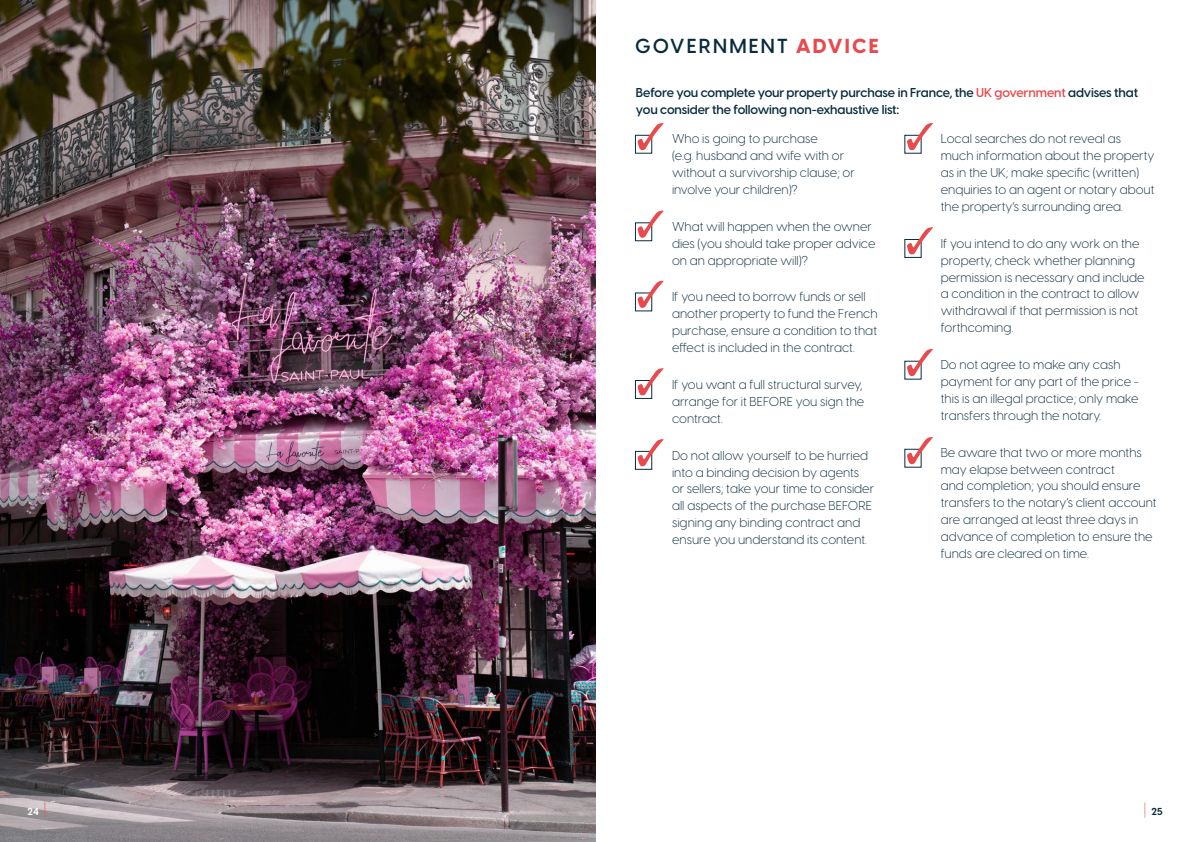
<style>
.page{position:relative;width:1191px;height:842px;background:#fff}
.page>*{position:absolute;margin:0;border:0;box-sizing:border-box;transform-origin:0 0}
.t1{font:600 20px "Visby CF";letter-spacing:.11em;color:#082b3d}
.t2{font:300 12.7px/16.9px "Visby CF";color:#082b3d}
.t3{font:600 12.7px/16.9px "Visby CF";letter-spacing:-.01em;color:#082b3d}
.t4{font:700 10px "Visby CF";color:#fff}
.t5{font:700 10px "Visby CF";color:#082b3d}
.s1{font-weight:100;font-size:19px;color:#e84a4d}
.s2{font-weight:800;color:#e84a4d}
.s3{color:#e84a4d}
</style>
<div class="page">
<img style="left:0;top:0;width:595px;height:842px">
<div style="left:635px;top:135px;width:17px;height:18px;border:1px solid #082b3d"></div>
<svg style="left:907px;top:123px;width:26px;height:27px"></svg>
<div style="left:904px;top:239px;width:17px;height:19px;border:1px solid #082b3d"></div>
<svg style="left:907px;top:349px;width:26px;height:27px"></svg>
<div style="left:635px;top:223px;width:17px;height:18px;border:1px solid #082b3d"></div>
<svg style="left:637px;top:210px;width:26px;height:28px"></svg>
<div style="left:635px;top:293px;width:17px;height:18px;border:1px solid #082b3d"></div>
<div style="left:635px;top:380px;width:17px;height:19px;border:1px solid #082b3d"></div>
<div style="left:635px;top:451px;width:17px;height:19px;border:1px solid #082b3d"></div>
<svg style="left:637px;top:123px;width:26px;height:27px"></svg>
<svg style="left:637px;top:281px;width:26px;height:27px"></svg>
<svg style="left:637px;top:368px;width:26px;height:27px"></svg>
<svg style="left:637px;top:439px;width:26px;height:27px"></svg>
<svg style="left:907px;top:227px;width:26px;height:27px"></svg>
<svg style="left:907px;top:437px;width:26px;height:27px"></svg>
<p class="t4" style="left:28px;top:803px;width:21px">24 <span class="s1">|</span></p>
<h1 class="t1" style="left:635px;top:31px;width:245px">GOVERNMENT <span class="s2">ADVICE</span></h1>
<p class="t3" style="left:636px;top:84px;width:504px">Before you complete your property purchase in France, the <span class="s3">UK government</span> advises that you consider the following non-exhaustive list:</p>
<p class="t2" style="left:672px;top:129px;width:184px">Who is going to purchase<br>(e.g. husband and wife with or without a survivorship clause; or involve your children)?</p>
<p class="t2" style="left:672px;top:217px;width:205px">What will happen when the owner dies (you should take proper advice on an appropriate will)?</p>
<p class="t2" style="left:672px;top:288px;width:207px">If you need to borrow funds or sell another property to fund the French purchase, ensure a condition to that effect is included in the contract.</p>
<p class="t2" style="left:672px;top:375px;width:194px">If you want a full structural survey, arrange for it BEFORE you sign the contract.</p>
<p class="t2" style="left:672px;top:446px;width:203px">Do not allow yourself to be hurried into a binding decision by agents or sellers; take your time to consider all aspects of the purchase BEFORE signing any binding contract and ensure you understand its content.</p>
<p class="t2" style="left:940px;top:129px;width:215px">Local searches do not reveal as much information about the property as in the UK; make specific (written) enquiries to an agent or notary about the property’s surrounding area.</p>
<p class="t2" style="left:940px;top:234px;width:205px">If you intend to do any work on the property, check whether planning permission is necessary and include a condition in the contract to allow withdrawal if that permission is not forthcoming.</p>
<p class="t2" style="left:940px;top:355px;width:200px">Do not agree to make any cash payment for any part of the price - this is an illegal practice; only make transfers through the notary.</p>
<p class="t2" style="left:940px;top:443px;width:217px">Be aware that two or more months may elapse between contract<br>and completion; you should ensure transfers to the notary’s client account are arranged at least three days in advance of completion to ensure the funds are cleared on time.</p>
<p class="t5" style="left:1143px;top:803px;width:21px"><span class="s1">|</span> 25</p>
</div>
